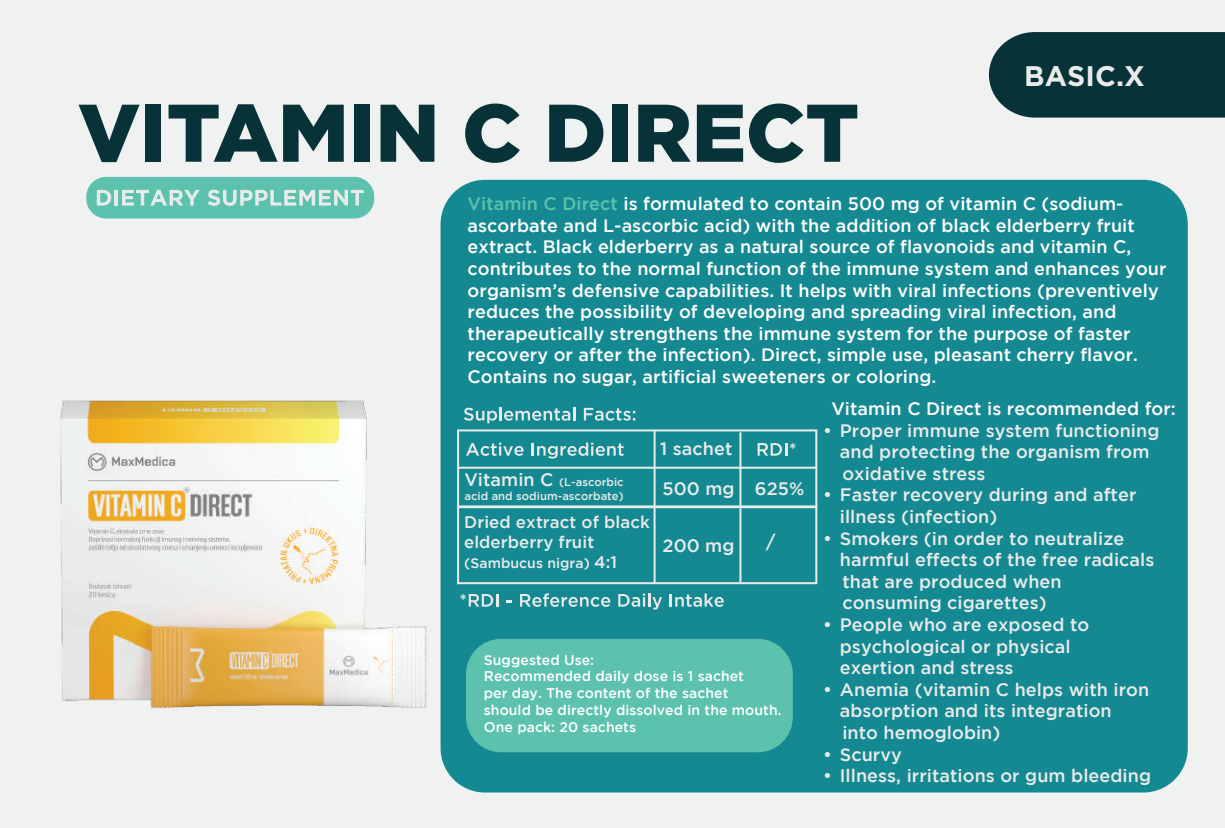
<style>
.page{position:relative;width:1225px;height:828px;background:#f0f1f1}
.page>*{position:absolute;margin:0;border:0;box-sizing:border-box;transform-origin:0 0}
.t1{font:900 81.4px "Gotham";color:#073338}
.t2{font:700 28.2px "Gotham";letter-spacing:.005em;color:#e9ebeb}
.t3{font:500 18px/21.6px "Gotham";letter-spacing:.005em;color:#fff}
.t4{font:500 18px/21.6px "Gotham";letter-spacing:.005em;color:#e9ebeb}
.t5{font:500 16.8px/20.2px "Gotham";letter-spacing:.005em;color:#e9ebeb}
.t6{font:500 14px/16.8px "Gotham";letter-spacing:.005em;color:#fff}
.t7{font:500 14px "Gotham";letter-spacing:.005em;color:#e9ebeb}
.t8{font:500 11.2px/13.4px "Gotham";letter-spacing:.005em;color:#e9ebeb}
.s1{color:#5cc2ad}
.s2{font-size:18px}
.s3{font-size:16.8px}
</style>
<div class="page">
<img style="left:60px;top:400px;width:385px;height:368px">
<div style="left:86px;top:177px;width:288px;height:41px;background:#5cc2ad;border-radius:20px"></div>
<svg style="left:97px;top:190px;width:14px;height:15px"></svg>
<hr style="left:115px;top:190px;width:3px;height:15px;background:#e9ebeb">
<svg style="left:122px;top:190px;width:78px;height:15px"></svg>
<svg style="left:208px;top:190px;width:156px;height:16px"></svg>
<div style="left:989px;top:32px;width:236px;height:86px;background:#073338"></div>
<div style="left:440px;top:180px;width:747px;height:612px;background:#138891;border-radius:44px"></div>
<div style="left:466px;top:639px;width:327px;height:113px;background:#5cc2ad;border-radius:35px"></div>
<svg style="left:464px;top:407px;width:111px;height:16px"></svg>
<svg style="left:584px;top:408px;width:51px;height:13px"></svg>
<svg style="left:460px;top:594px;width:38px;height:12px"></svg>
<svg style="left:506px;top:600px;width:6px;height:2px"></svg>
<svg style="left:520px;top:593px;width:90px;height:14px"></svg>
<svg style="left:618px;top:593px;width:44px;height:16px"></svg>
<svg style="left:670px;top:593px;width:54px;height:14px"></svg>
<svg style="left:466px;top:442px;width:57px;height:14px"></svg>
<svg style="left:532px;top:442px;width:91px;height:16px"></svg>
<svg style="left:757px;top:443px;width:38px;height:13px"></svg>
<div style="left:457px;top:429px;width:360px;height:79px;border:2px solid #e9ebeb"></div>
<hr style="left:458px;top:467px;width:358px;height:2px;background:#e9ebeb">
<hr style="left:653px;top:431px;width:2px;height:76px;background:#e9ebeb">
<hr style="left:739px;top:432px;width:2px;height:74px;background:#e9ebeb">
<div style="left:457px;top:505px;width:360px;height:79px;border:2px solid #e9ebeb"></div>
<hr style="left:653px;top:507px;width:2px;height:76px;background:#e9ebeb">
<hr style="left:739px;top:508px;width:2px;height:74px;background:#e9ebeb">
<h1 class="t1" style="left:78px;top:86px;width:782px">VITAMIN C DIRECT</h1>
<h2 class="t2" style="left:1024px;top:60px;width:122px">BASIC.X</h2>
<p class="t3" style="left:467px;top:193px;width:700px"><span class="s1">Vitamin C Direct</span> is formulated to contain 500 mg of vitamin C (sodium&shy;ascorbate and L-ascorbic acid) with the addition of black elderberry fruit extract. Black elderberry as a natural source of flavonoids and vitamin C, contributes to the normal function of the immune system and enhances your organism’s defensive capabilities. It helps with viral infections (preventively reduces the possibility of developing and spreading viral infection, and therapeutically strengthens the immune system for the purpose of faster recovery or after the infection). Direct, simple use, pleasant cherry flavor.<br>Contains no sugar, artificial sweeteners or coloring.</p>
<p class="t3" style="left:831px;top:397px;width:346px">Vitamin C Direct is recommended for:</p>
<p class="t4" style="left:840px;top:419px;width:321px;text-indent:-17px">• Proper immune system functioning and protecting the organism from oxidative stress</p>
<p class="t4" style="left:840px;top:484px;width:298px;text-indent:-17px">• Faster recovery during and after illness (infection)</p>
<p class="t4" style="left:840px;top:527px;width:316px;text-indent:-17px">• Smokers (in order to neutralize harmful effects of the free radicals that are produced when consuming cigarettes)</p>
<p class="t4" style="left:840px;top:613px;width:251px;text-indent:-17px">• People who are exposed to psychological or physical exertion and stress</p>
<p class="t4" style="left:840px;top:678px;width:311px;text-indent:-17px">• Anemia (vitamin C helps with iron absorption and its integration into hemoglobin)</p>
<p class="t4" style="left:823px;top:743px;width:80px">• Scurvy</p>
<p class="t4" style="left:823px;top:764px;width:329px">• Illness, irritations or gum bleeding</p>
<p class="t4" style="left:660px;top:438px;width:74px">1 sachet</p>
<p class="t8" style="left:464px;top:475px;width:161px"><span class="s2">Vitamin C</span> (L-ascorbic acid and sodium-ascorbate)</p>
<p class="t4" style="left:662px;top:477px;width:143px">500 mg 625%</p>
<p class="t4" style="left:766px;top:531px;width:11px">/</p>
<p class="t5" style="left:464px;top:511px;width:187px">Dried extract of black elderberry fruit</p>
<p class="t7" style="left:464px;top:555px;width:154px">(Sambucus nigra) <span class="s3">4:1</span></p>
<p class="t4" style="left:662px;top:535px;width:73px">200 mg</p>
<p class="t6" style="left:484px;top:651px;width:299px">Suggested Use:<br>Recommended daily dose is 1 sachet<br>per day. The content of the sachet<br>should be directly dissolved in the mouth.<br>One pack: 20 sachets</p>
</div>
